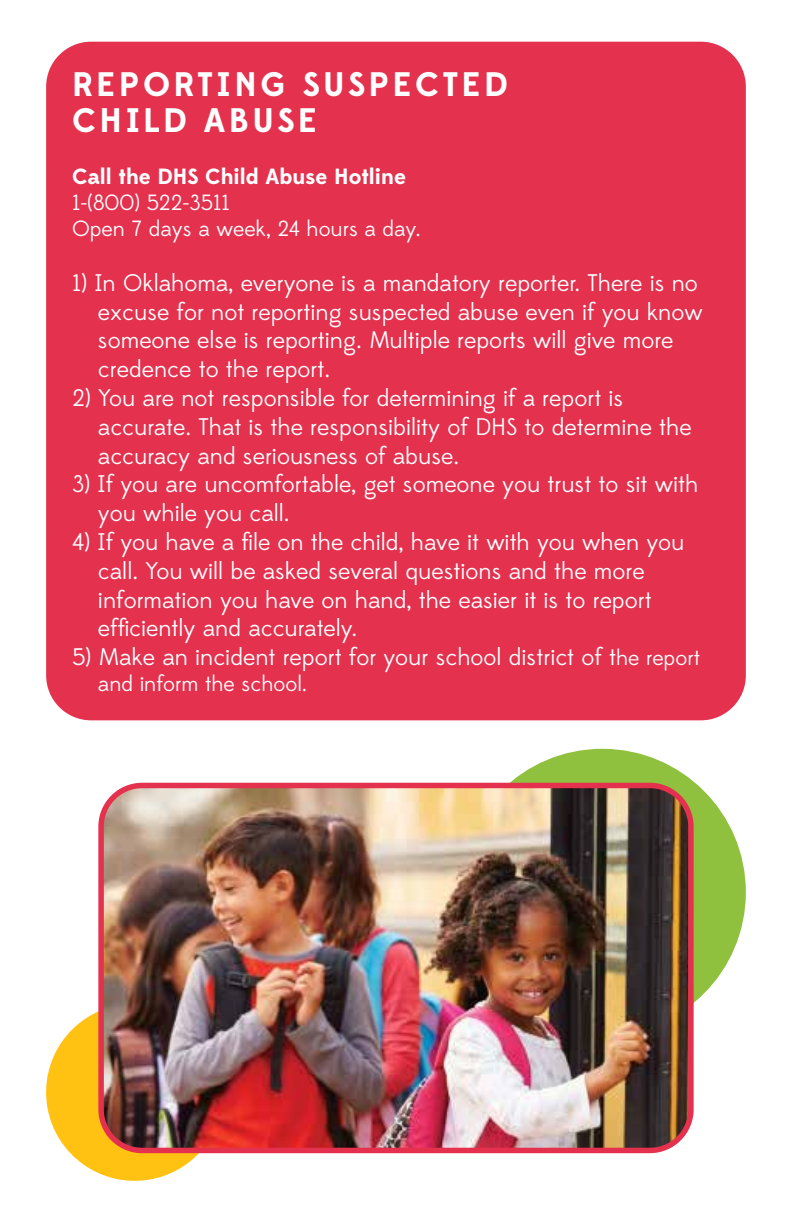
<style>
.page{position:relative;width:792px;height:1224px;background:#fff}
.page>*{position:absolute;margin:0;border:0;box-sizing:border-box;transform-origin:0 0}
.t1{font:700 34px/36px "Edmondsans";letter-spacing:.1em;color:#fff}
.t2{font:24px/28.8px "Edmondsans";color:#fff}
.t3{font:22px/26px "Edmondsans";color:#fff}
.t4{font:700 22px "Edmondsans";color:#fff}
.s1{font-size:22px}
</style>
<div class="page">
<div style="left:46px;top:42px;width:700px;height:678px;background:#e3314e;border-radius:45px"></div>
<svg style="left:46px;top:1011px;width:225px;height:170px;fill:#ffc212"></svg>
<svg style="left:459px;top:749px;width:287px;height:254px;fill:#90c13e"></svg>
<img style="left:101px;top:785px;width:590px;height:365px">
<div style="left:98px;top:783px;width:596px;height:370px;border:5px solid #e3314e;border-radius:41px"></div>
<h1 class="t1" style="left:72px;top:67px;width:438px">REPORTING SUSPECTED<br>CHILD ABUSE</h1>
<p class="t4" style="left:72px;top:163px;width:336px">Call the DHS Child Abuse Hotline</p>
<p class="t3" style="left:72px;top:190px;width:350px">1-(800) 522-3511<br>Open 7 days a week, 24 hours a day.</p>
<p class="t2" style="left:98px;top:269px;width:606px;text-indent:-26px">1) In Oklahoma, everyone is a mandatory reporter. There is no excuse for not reporting suspected abuse even if you know someone else is reporting. Multiple reports will give more credence to the report.</p>
<p class="t2" style="left:98px;top:384px;width:595px;text-indent:-26px">2) You are not responsible for determining if a report is accurate. That is the responsibility of DHS to determine the accuracy and seriousness of abuse.</p>
<p class="t2" style="left:98px;top:471px;width:602px;text-indent:-26px">3) If you are uncomfortable, get someone you trust to sit with you while you call.</p>
<p class="t2" style="left:98px;top:528px;width:588px;text-indent:-26px">4) If you have a file on the child, have it with you when you call. You will be asked several questions and the more information you have on hand, the easier it is to report efficiently and accurately.</p>
<p class="t2" style="left:72px;top:644px;width:630px">5) Make an incident report for your school district of t<span class="s1">he report</span></p>
<p class="t3" style="left:98px;top:672px;width:211px">and inform the school.</p>
</div>
